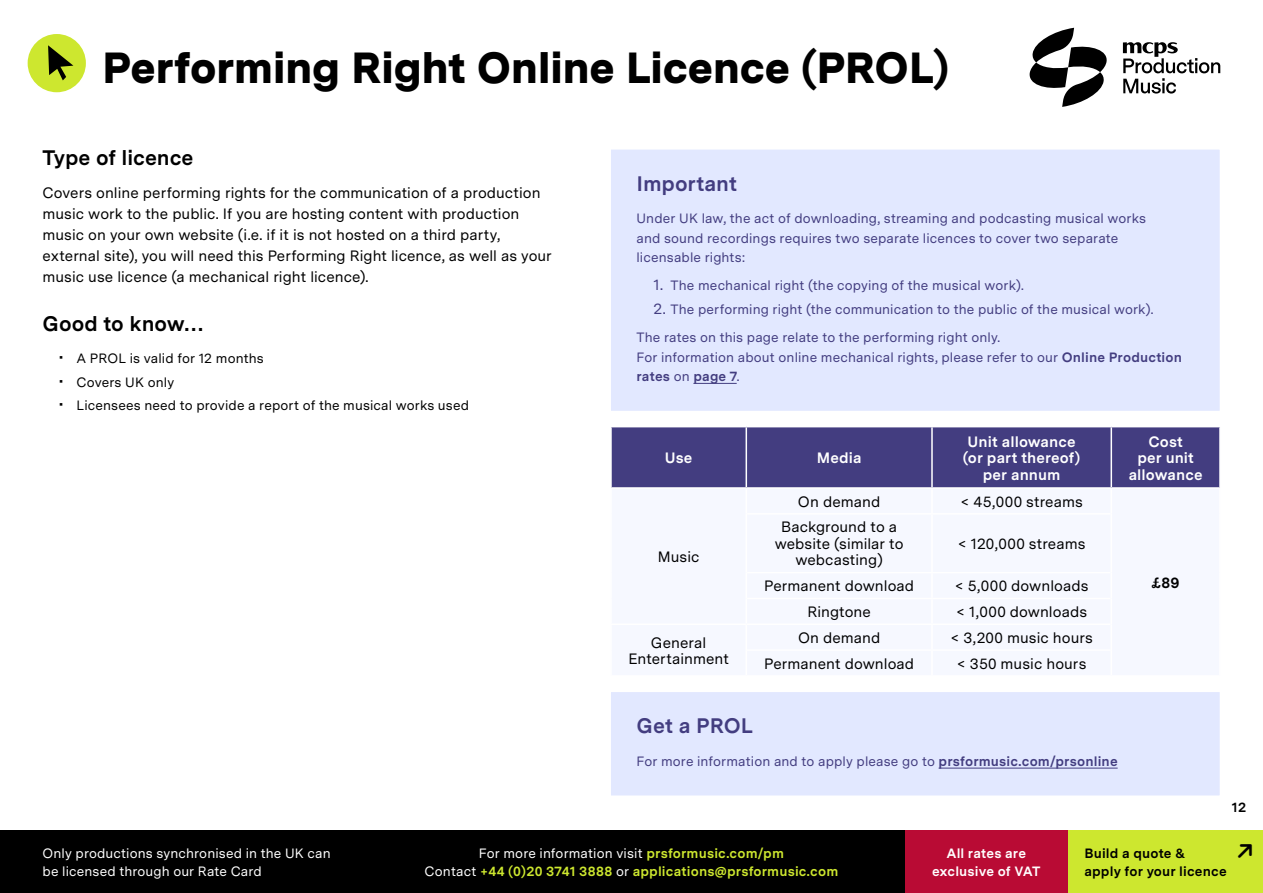
<style>
.page{position:relative;width:1263px;height:893px;background:#fff}
.page>*{position:absolute;margin:0;border:0;box-sizing:border-box;transform-origin:0 0}
.t1{font:900 43.5px "Messina Sans";letter-spacing:-.01em;color:#000}
.t2{font:700 21px "Messina Sans";letter-spacing:-.005em;color:#000}
.t3{font:700 21px "Messina Sans";letter-spacing:-.005em;color:#433d80}
.t4{font:15px/21px "Messina Sans";letter-spacing:.005em;color:#000;text-align:center}
.t5{font:700 15px/16.5px "Messina Sans";letter-spacing:.005em;color:#fff;text-align:center}
.t6{font:700 15px "Messina Sans";color:#000}
.t7{font:13.5px/19.5px "Messina Sans";letter-spacing:.01em;color:#433d80}
.t8{font:700 13.5px/18px "Messina Sans";letter-spacing:.01em;color:#cde72f;text-align:center}
.t9{font:13.5px/23.7px "Messina Sans";letter-spacing:.01em;color:#000}
.t10{font:13.5px/18px "Messina Sans";letter-spacing:.01em;color:#fff}
.t11{font:700 13.5px/18px "Messina Sans";letter-spacing:.01em;color:#000}
.t12{font:700 13.5px/18px "Messina Sans";letter-spacing:.01em;color:#fff;text-align:center}
.s1{font-weight:900;font-size:15px}
.s2{font-size:15px}
.s3{font-weight:700}
.s4{font-weight:400;color:#fff}
</style>
<div class="page">
<div style="left:0;top:831px;width:905px;height:62px;background:#000"></div>
<div style="left:1067px;top:831px;width:196px;height:62px;background:#cde72f"></div>
<div style="left:905px;top:831px;width:162px;height:62px;background:#b90b34"></div>
<svg style="left:1123px;top:42px;width:97px;height:52px"></svg>
<svg style="left:1029px;top:28px;width:78px;height:79px"></svg>
<div style="left:28px;top:34px;width:58px;height:58px;background:#cde72f;border-radius:50%"></div>
<svg style="left:48px;top:45px;width:25px;height:35px"></svg>
<div style="left:612px;top:427px;width:607px;height:60px;background:#433d80"></div>
<hr style="left:745px;top:427px;width:2px;height:60px;background:#fff">
<hr style="left:1110px;top:427px;width:2px;height:60px;background:#fff">
<hr style="left:931px;top:427px;width:2px;height:60px;background:#fff">
<div style="left:610px;top:691px;width:610px;height:105px;background:#e2e8ff"></div>
<hr style="left:938px;top:768px;width:180px;height:1px;background:#433d80">
<div style="left:609px;top:691px;width:612px;height:106px;border:2px solid #fff"></div>
<div style="left:610px;top:149px;width:610px;height:263px;background:#e2e8ff"></div>
<hr style="left:693px;top:383px;width:44px;height:1px;background:#433d80">
<div style="left:609px;top:148px;width:612px;height:264px;border:2px solid #fff"></div>
<h1 class="t1" style="left:102px;top:36px;width:848px">Performing Right Online Licence (PROL)</h1>
<h2 class="t2" style="left:43px;top:142px;width:153px">Type of licence</h2>
<p class="t4" style="left:43px;top:182px;width:511px;text-align:left">Covers online performing rights for the communication of a production music work to the public. If you are hosting content with production music on your own website (i.e. if it is not hosted on a third party, external site), you will need this Performing Right licence, as well as your music use licence (a mechanical right licence).</p>
<h2 class="t2" style="left:43px;top:307px;width:164px">Good to know…</h2>
<p class="t9" style="left:60px;top:346px;width:411px"><span class="s1">·</span> A PROL is valid for 12 months<br><span class="s1">·</span> Covers UK only<br><span class="s1">·</span> Licensees need to provide a report of the musical works used</p>
<h2 class="t3" style="left:636px;top:168px;width:102px">Important</h2>
<p class="t7" style="left:636px;top:208px;width:511px">Under UK law, the act of downloading, streaming and podcasting musical works and sound recordings requires two separate licences to cover two separate licensable rights:</p>
<p class="t7" style="left:653px;top:275px;width:372px"><span class="s2">1.</span> The mechanical right (the copying of the musical work).</p>
<p class="t7" style="left:636px;top:295px;width:518px;line-height:28px;text-indent:17px"><span class="s2">2.</span> The performing right (the communication to the public of the musical work).<br>The rates on this page relate to the performing right only.</p>
<p class="t7" style="left:636px;top:347px;width:547px">For information about online mechanical rights, please refer to our <span class="s3">Online Production rates</span> on <span class="s3">page 7</span>.</p>
<p class="t5" style="left:665px;top:449px;width:29px">Use</p>
<p class="t5" style="left:817px;top:449px;width:46px">Media</p>
<p class="t5" style="left:963px;top:432px;width:119px">Unit allowance (or part thereof) per annum</p>
<p class="t5" style="left:1129px;top:432px;width:75px">Cost<br>per unit allowance</p>
<p class="t4" style="left:658px;top:546px;width:43px">Music</p>
<p class="t4" style="left:798px;top:490px;width:84px">On demand</p>
<p class="t4" style="left:960px;top:490px;width:124px">&lt; 45,000 streams</p>
<p class="t4" style="left:775px;top:518px;width:130px;line-height:16.5px">Background to a website (similar to webcasting)</p>
<p class="t4" style="left:958px;top:533px;width:129px">&lt; 120,000 streams</p>
<p class="t4" style="left:764px;top:575px;width:152px">Permanent download</p>
<p class="t4" style="left:955px;top:575px;width:135px">&lt; 5,000 downloads</p>
<p class="t4" style="left:807px;top:601px;width:65px">Ringtone</p>
<p class="t4" style="left:956px;top:601px;width:132px">&lt; 1,000 downloads</p>
<p class="t4" style="left:628px;top:634px;width:102px;line-height:16.5px">General<br>Entertainment</p>
<p class="t4" style="left:798px;top:627px;width:84px">On demand</p>
<p class="t4" style="left:950px;top:627px;width:144px">&lt; 3,200 music hours</p>
<p class="t4" style="left:764px;top:652px;width:152px">Permanent download</p>
<p class="t4" style="left:957px;top:652px;width:131px">&lt; 350 music hours</p>
<h2 class="t3" style="left:636px;top:710px;width:118px">Get a PROL</h2>
<p class="t7" style="left:636px;top:751px;width:483px">For more information and to apply please go to <span class="s3">prsformusic.com/prsonline</span></p>
<p class="t6" style="left:1151px;top:571px;width:30px">£89</p>
<p class="t11" style="left:1232px;top:797px;width:16px">12</p>
<p class="t8" style="left:425px;top:843px;width:415px"><span class="s4">For more information visit</span> prsformusic.com/pm<br><span class="s4">Contact</span> +44 (0)20 3741 3888 <span class="s4">or</span> applications@prsformusic.com</p>
<p class="t10" style="left:43px;top:844px;width:290px">Only productions synchronised in the UK can be licensed through our Rate Card</p>
<p class="t11" style="left:1084px;top:843px;width:144px">Build a quote &amp;<br>apply for your licence</p>
<p class="t12" style="left:932px;top:843px;width:110px">All rates are exclusive of VAT</p>
</div>
